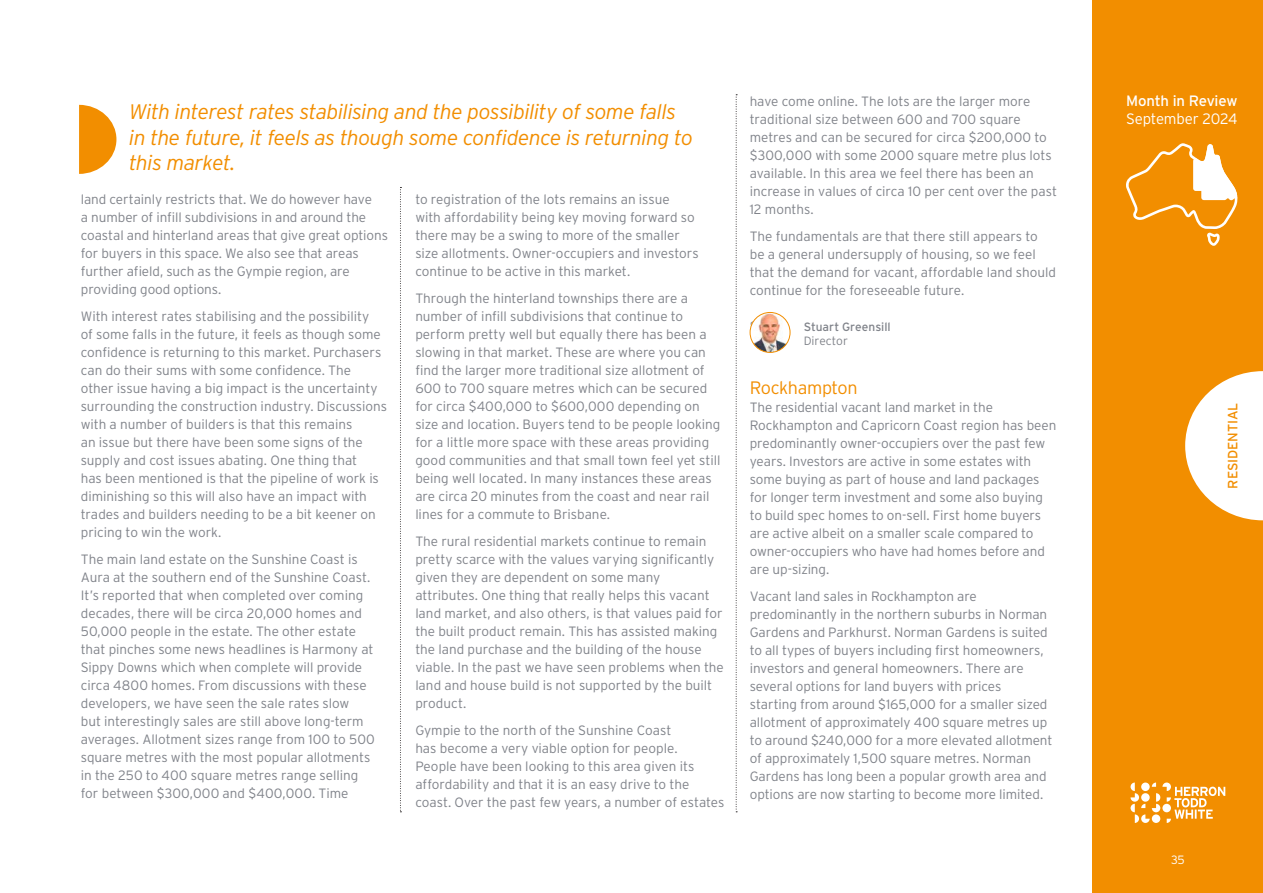
<style>
.page{position:relative;width:1263px;height:893px;background:#fff}
.page>*{position:absolute;margin:0;border:0;box-sizing:border-box;transform-origin:0 0}
.Pullquote{font:italic 300 21px/25.2px "Interstate";letter-spacing:-.025em;color:#f28e00}
.Subhead_Residential{font:300 18px "Interstate";letter-spacing:-.025em;color:#f28e00}
.t1{font:15px "Interstate";letter-spacing:-.015em;color:#fff}
.t2{font:300 15px "Interstate";letter-spacing:-.01em;color:#fff}
.Body_Text{font:300 13.5px/18px "Interstate";letter-spacing:-.005em;color:#80838a}
.t3{font:13.5px "Interstate";letter-spacing:-.01em;color:#f28e00}
.Body_Text-2{font:12px "Interstate";letter-spacing:-.005em;color:#80838a}
.Byline_title{font:300 12px "Interstate";letter-spacing:.005em;color:#80838a}
.t4{font:300 12px "Interstate";color:#fff}
</style>
<div class="page">
<div style="left:1093px;top:0;width:170px;height:893px;background:#f28e00"></div>
<svg style="left:1185px;top:371px;width:78px;height:149px"></svg>
<svg style="left:1130px;top:782px;width:95px;height:41px"></svg>
<svg style="left:400px;top:187px;width:1px;height:625px"></svg>
<svg style="left:736px;top:94px;width:1px;height:718px"></svg>
<img style="left:750px;top:313px;width:40px;height:39px">
<div style="left:750px;top:312px;width:40px;height:41px;border:1px solid #f28e00;border-radius:50%"></div>
<svg style="left:1126px;top:143px;width:112px;height:103px"></svg>
<svg style="left:79px;top:105px;width:37px;height:69px"></svg>
<p class="Pullquote" style="left:129px;top:99px;width:565px">With interest rates stabilising and the possibility of some falls in the future, it feels as though some confidence is returning to this market.</p>
<p class="Body_Text" style="left:81px;top:190px;width:309px">land certainly restricts that. We do however have<br>a number of infill subdivisions in and around the coastal and hinterland areas that give great options for buyers in this space. We also see that areas further afield, such as the Gympie region, are providing good options.</p>
<p class="Body_Text" style="left:81px;top:307px;width:308px">With interest rates stabilising and the possibility<br>of some falls in the future, it feels as though some confidence is returning to this market. Purchasers can do their sums with some confidence. The other issue having a big impact is the uncertainty surrounding the construction industry. Discussions with a number of builders is that this remains<br>an issue but there have been some signs of the supply and cost issues abating. One thing that<br>has been mentioned is that the pipeline of work is diminishing so this will also have an impact with trades and builders needing to be a bit keener on pricing to win the work.</p>
<p class="Body_Text" style="left:81px;top:550px;width:296px">The main land estate on the Sunshine Coast is Aura at the southern end of the Sunshine Coast.<br>It’s reported that when completed over coming decades, there will be circa 20,000 homes and 50,000 people in the estate. The other estate that pinches some news headlines is Harmony at Sippy Downs which when complete will provide circa 4800 homes. From discussions with these developers, we have seen the sale rates slow<br>but interestingly sales are still above long-term averages. Allotment sizes range from 100 to 500 square metres with the most popular allotments in the 250 to 400 square metres range selling for between $300,000 and $400,000. Time</p>
<p class="Body_Text" style="left:415px;top:191px;width:285px">to registration of the lots remains an issue<br>with affordability being key moving forward so there may be a swing to more of the smaller size allotments. Owner-occupiers and investors continue to be active in this market.</p>
<p class="Body_Text" style="left:415px;top:290px;width:307px">Through the hinterland townships there are a number of infill subdivisions that continue to perform pretty well but equally there has been a slowing in that market. These are where you can find the larger more traditional size allotment of 600 to 700 square metres which can be secured for circa $400,000 to $600,000 depending on size and location. Buyers tend to be people looking for a little more space with these areas providing good communities and that small town feel yet still being well located. In many instances these areas are circa 20 minutes from the coast and near rail lines for a commute to Brisbane.</p>
<p class="Body_Text" style="left:415px;top:532px;width:310px">The rural residential markets continue to remain pretty scarce with the values varying significantly given they are dependent on some many attributes. One thing that really helps this vacant land market, and also others, is that values paid for the built product remain. This has assisted making the land purchase and the building of the house viable. In the past we have seen problems when the land and house build is not supported by the built product.</p>
<p class="Body_Text" style="left:415px;top:721px;width:311px">Gympie to the north of the Sunshine Coast<br>has become a very viable option for people.<br>People have been looking to this area given its affordability and that it is an easy drive to the coast. Over the past few years, a number of estates</p>
<p class="Body_Text" style="left:750px;top:92px;width:309px">have come online. The lots are the larger more traditional size between 600 and 700 square metres and can be secured for circa $200,000 to $300,000 with some 2000 square metre plus lots available. In this area we feel there has been an increase in values of circa 10 per cent over the past 12 months.</p>
<p class="Body_Text" style="left:750px;top:227px;width:308px">The fundamentals are that there still appears to be a general undersupply of housing, so we feel that the demand for vacant, affordable land should continue for the foreseeable future.</p>
<p class="Body_Text" style="left:750px;top:317px;width:9px">S</p>
<p class="Body_Text-2" style="left:804px;top:320px;width:89px">Stuart Greensill</p>
<p class="Byline_title" style="left:804px;top:334px;width:46px">Director</p>
<p class="Subhead_Residential" style="left:750px;top:377px;width:109px">Rockhampton</p>
<p class="Body_Text" style="left:750px;top:398px;width:308px">The residential vacant land market in the Rockhampton and Capricorn Coast region has been predominantly owner-occupiers over the past few years. Investors are active in some estates with some buying as part of house and land packages for longer term investment and some also buying to build spec homes to on-sell. First home buyers are active albeit on a smaller scale compared to owner-occupiers who have had homes before and are up-sizing.</p>
<p class="Body_Text" style="left:750px;top:587px;width:304px">Vacant land sales in Rockhampton are predominantly in the northern suburbs in Norman Gardens and Parkhurst. Norman Gardens is suited to all types of buyers including first homeowners, investors and general homeowners. There are several options for land buyers with prices<br>starting from around $165,000 for a smaller sized allotment of approximately 400 square metres up to around $240,000 for a more elevated allotment of approximately 1,500 square metres. Norman Gardens has long been a popular growth area and options are now starting to become more limited.</p>
<p class="t1" style="left:1126px;top:92px;width:113px">Month in Review</p>
<p class="t2" style="left:1126px;top:110px;width:113px">September 2024</p>
<p class="t3" style="left:1225px;top:489px;width:87px;rotate:-90deg">RESIDENTIAL</p>
<p class="t4" style="left:1171px;top:853px;width:15px">35</p>
</div>
